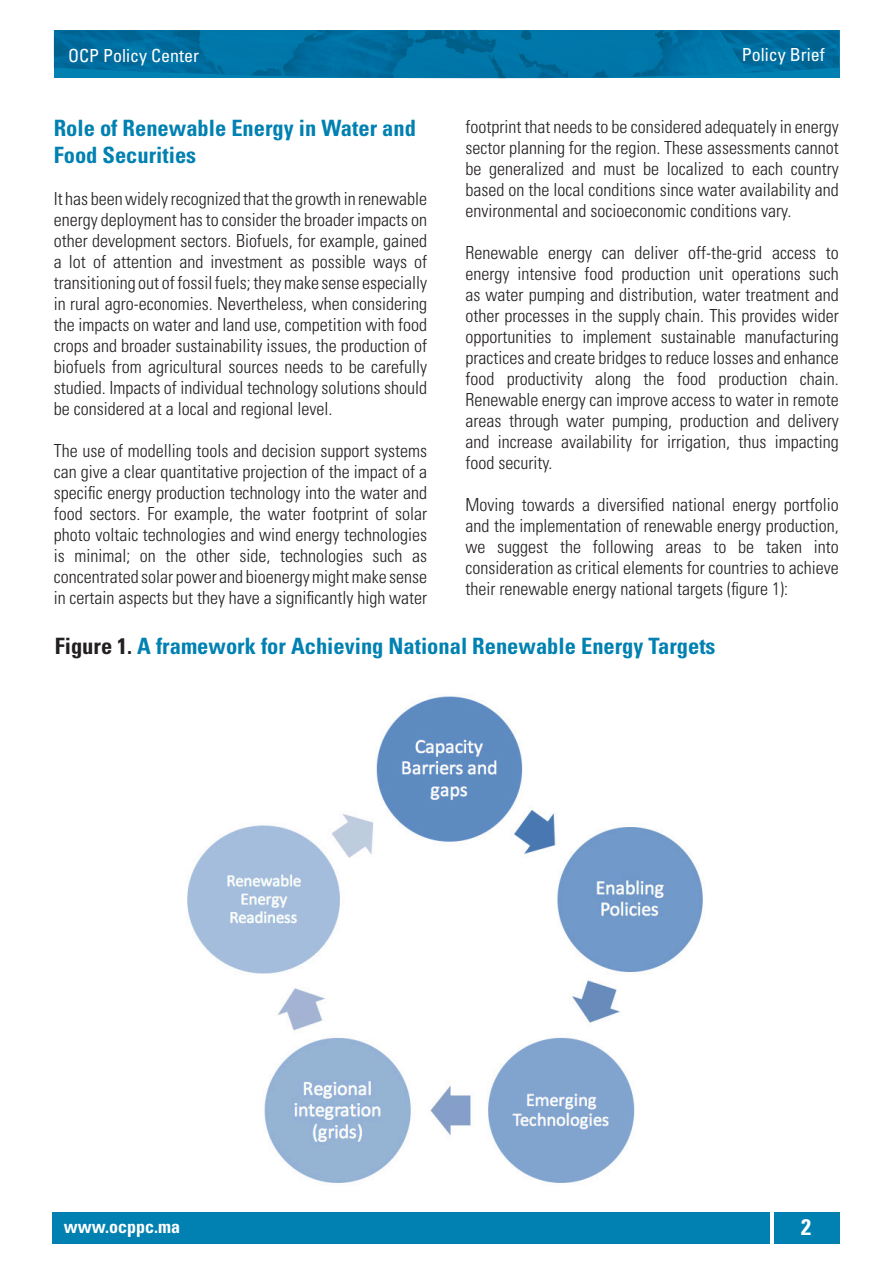
<style>
.page{position:relative;width:893px;height:1263px;background:#fff}
.page>*{position:absolute;margin:0;border:0;box-sizing:border-box;transform-origin:0 0}
.P__Titre{font:700 condensed 22.5px/27px "Univers LT Std";color:#0081b2}
.t1{font:700 condensed 22.5px "Univers LT Std";color:#fff}
.Texte{font:300 condensed 18px/21px "Univers LT Std";color:#231f20;text-align:justify}
.t2{font:condensed 18px "Univers LT Std";color:#fff}
.t3{font:700 condensed 18px "Univers LT Std";color:#fff}
.s1{color:#231f20}
</style>
<div class="page">
<div style="left:52px;top:1212px;width:718px;height:31px;background:#0081b2"></div>
<div style="left:774px;top:1212px;width:65px;height:31px;background:#0081b2"></div>
<img style="left:54px;top:30px;width:785px;height:49px">
<img style="left:187px;top:696px;width:516px;height:487px">
<p class="t2" style="left:68px;top:44px;width:133px">OCP Policy Center</p>
<p class="t2" style="left:742px;top:43px;width:84px">Policy Brief</p>
<p class="P__Titre" style="left:54px;top:115px;width:364px">Role of Renewable Energy in Water and<br>Food Securities</p>
<p class="Texte" style="left:54px;top:189px;width:375px">It has been widely recognized that the growth in renewable energy deployment has to consider the broader impacts on other development sectors. Biofuels, for example, gained a lot of attention and investment as possible ways of transitioning out of fossil fuels; they make sense especially in rural agro-economies. Nevertheless, when considering the impacts on water and land use, competition with food crops and broader sustainability issues, the production of biofuels from agricultural sources needs to be carefully studied. Impacts of individual technology solutions should be considered at a local and regional level.</p>
<p class="Texte" style="left:54px;top:441px;width:375px">The use of modelling tools and decision support systems can give a clear quantitative projection of the impact of a specific energy production technology into the water and food sectors. For example, the water footprint of solar photo voltaic technologies and wind energy technologies is minimal; on the other side, technologies such as concentrated solar power and bioenergy might make sense in certain aspects but they have a significantly high water</p>
<p class="Texte" style="left:465px;top:116px;width:375px">footprint that needs to be considered adequately in energy sector planning for the region. These assessments cannot be generalized and must be localized to each country based on the local conditions since water availability and environmental and socioeconomic conditions vary.</p>
<p class="Texte" style="left:465px;top:242px;width:375px">Renewable energy can deliver off-the-grid access to energy intensive food production unit operations such as water pumping and distribution, water treatment and other processes in the supply chain. This provides wider opportunities to implement sustainable manufacturing practices and create bridges to reduce losses and enhance food productivity along the food production chain.<br>Renewable energy can improve access to water in remote areas through water pumping, production and delivery and increase availability for irrigation, thus impacting food security.</p>
<p class="Texte" style="left:465px;top:494px;width:375px">Moving towards a diversified national energy portfolio and the implementation of renewable energy production, we suggest the following areas to be taken into consideration as critical elements for countries to achieve their renewable energy national targets (figure 1):</p>
<p class="P__Titre" style="left:55px;top:632px;width:662px"><span class="s1">Figure 1.</span> A framework for Achieving National Renewable Energy Targets</p>
<p class="t3" style="left:64px;top:1216px;width:118px">www.ocppc.ma</p>
<p class="t1" style="left:801px;top:1214px;width:11px">2</p>
</div>
